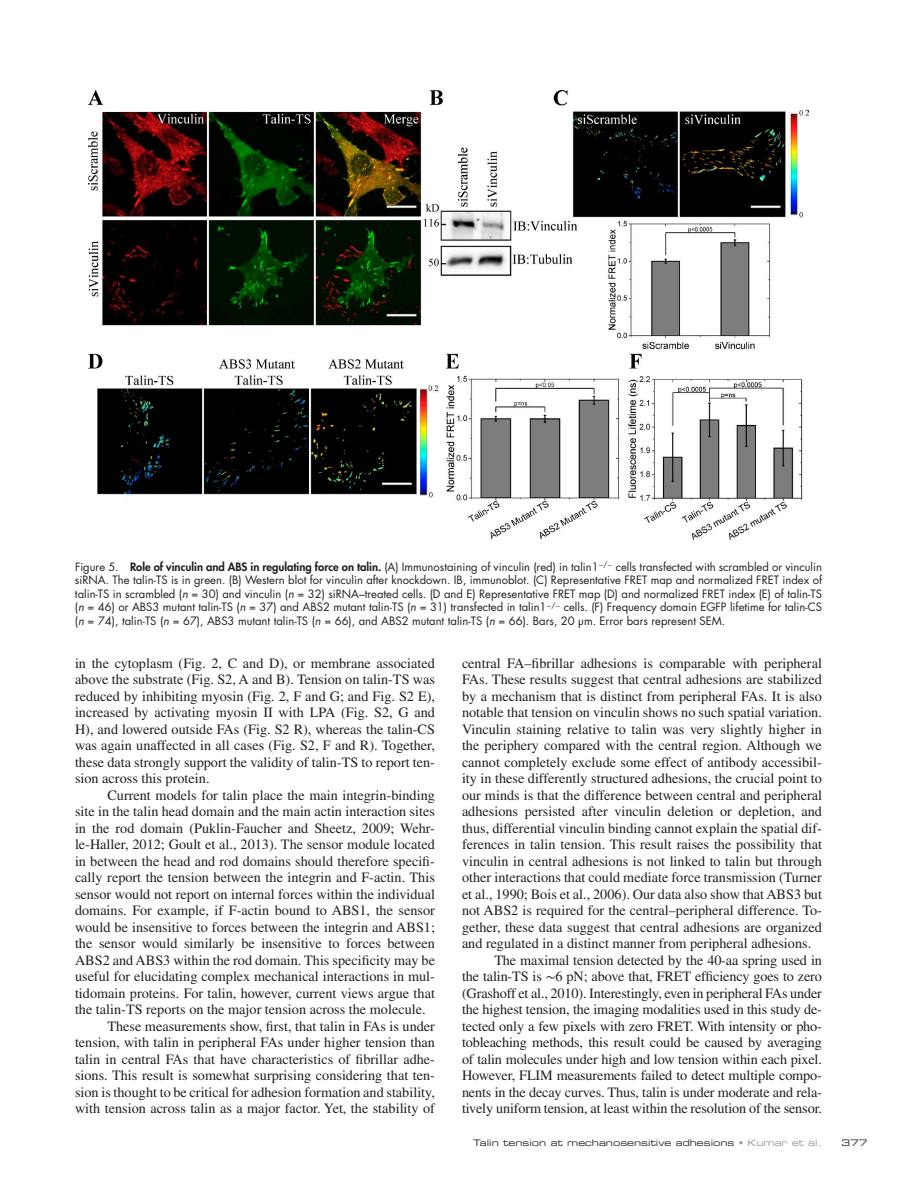
<style>
.page{position:relative;width:918px;height:1188px;background:#fff}
.page>*{position:absolute;margin:0;border:0;box-sizing:border-box;transform-origin:0 0}
.t1{font:14.25px/16.5px "Times LT Std";color:#231f20;text-align:justify}
.t2{font:11.25px/13.5px "Futura Std";color:#231f20;text-align:justify}
.t3{font:9px "Eurostile LT Std Ex 2";color:#231f20}
.s1{font-weight:800}
.s2{font-style:italic}
.s3{font-family:"STIX General"}
.s4{color:#949698}
</style>
<div class="page">
<img style="left:88px;top:90px;width:720px;height:449px">
<p class="t2" style="left:75px;top:560px;width:749px">Figure 5. <span class="s1">Role of vinculin and ABS in regulating force on talin.</span> (A) Immunostaining of vinculin (red) in talin1<sup>−</sup><sup>/</sup><sup>−</sup> cells transfected with scrambled or vinculin siRNA. The talin-TS is in green. (B) Western blot for vinculin after knockdown. IB, immunoblot. (C) Representative FRET map and normalized FRET index of talin-TS in scrambled (<span class="s2">n</span> = 30) and vinculin (<span class="s2">n</span> = 32) siRNA–treated cells. (D and E) Representative FRET map (D) and normalized FRET index (E) of talin-TS (<span class="s2">n</span> = 46) or ABS3 mutant talin-TS (<span class="s2">n</span> = 37) and ABS2 mutant talin-TS (<span class="s2">n</span> = 31) transfected in talin1<sup>−</sup><sup>/</sup><sup>−</sup> cells. (F) Frequency domain EGFP lifetime for talin-CS (<span class="s2">n</span> = 74), talin-TS (<span class="s2">n</span> = 67), ABS3 mutant talin-TS (<span class="s2">n</span> = 66), and ABS2 mutant talin-TS (<span class="s2">n</span> = 66). Bars, 20 µm. Error bars represent SEM.</p>
<p class="t1" style="left:75px;top:654px;width:362px">in the cytoplasm (Fig. 2, C and D), or membrane associated above the substrate (Fig. S2, A and B). Tension on talin-TS was reduced by inhibiting myosin (Fig. 2, F and G; and Fig. S2 E), increased by activating myosin II with LPA (Fig. S2, G and H), and lowered outside FAs (Fig. S2 R), whereas the talin-CS was again unaffected in all cases (Fig. S2, F and R). Together, these data strongly support the validity of talin-TS to report ten&shy;sion across this protein.</p>
<p class="t1" style="left:107px;top:786px;width:329px">Current models for talin place the main integrin-binding</p>
<p class="t1" style="left:75px;top:803px;width:361px">site in the talin head domain and the main actin interaction sites</p>
<p class="t1" style="left:75px;top:819px;width:361px">in the rod domain (Puklin-Faucher and Sheetz, 2009; Wehr-</p>
<p class="t1" style="left:75px;top:836px;width:362px">le-Haller, 2012; Goult et al., 2013). The sensor module located</p>
<p class="t1" style="left:75px;top:852px;width:361px">in between the head and rod domains should therefore specifi-</p>
<p class="t1" style="left:75px;top:869px;width:361px">cally report the tension between the integrin and F-actin. This</p>
<p class="t1" style="left:75px;top:885px;width:362px">sensor would not report on internal forces within the individual</p>
<p class="t1" style="left:75px;top:902px;width:362px">domains. For example, if F-actin bound to ABS1, the sensor</p>
<p class="t1" style="left:75px;top:918px;width:362px">would be insensitive to forces between the integrin and ABS1;</p>
<p class="t1" style="left:75px;top:935px;width:361px">the sensor would similarly be insensitive to forces between</p>
<p class="t1" style="left:75px;top:951px;width:362px">ABS2 and ABS3 within the rod domain. This specificity may be</p>
<p class="t1" style="left:75px;top:968px;width:362px">useful for elucidating complex mechanical interactions in mul-</p>
<p class="t1" style="left:75px;top:984px;width:361px">tidomain proteins. For talin, however, current views argue that</p>
<p class="t1" style="left:75px;top:1001px;width:352px">the talin-TS reports on the major tension across the molecule.</p>
<p class="t1" style="left:107px;top:1017px;width:329px">These measurements show, first, that talin in FAs is under</p>
<p class="t1" style="left:75px;top:1034px;width:361px">tension, with talin in peripheral FAs under higher tension than</p>
<p class="t1" style="left:75px;top:1050px;width:362px">talin in central FAs that have characteristics of fibrillar adhe-</p>
<p class="t1" style="left:75px;top:1067px;width:362px">sions. This result is somewhat surprising considering that ten-</p>
<p class="t1" style="left:75px;top:1083px;width:362px">sion is thought to be critical for adhesion formation and stability,</p>
<p class="t1" style="left:75px;top:1100px;width:361px">with tension across talin as a major factor. Yet, the stability of</p>
<p class="t1" style="left:462px;top:654px;width:361px">central FA–fibrillar adhesions is comparable with peripheral</p>
<p class="t1" style="left:462px;top:671px;width:362px">FAs. These results suggest that central adhesions are stabilized</p>
<p class="t1" style="left:462px;top:687px;width:361px">by a mechanism that is distinct from peripheral FAs. It is also</p>
<p class="t1" style="left:462px;top:704px;width:361px">notable that tension on vinculin shows no such spatial variation.</p>
<p class="t1" style="left:462px;top:720px;width:362px">Vinculin staining relative to talin was very slightly higher in</p>
<p class="t1" style="left:462px;top:737px;width:361px">the periphery compared with the central region. Although we</p>
<p class="t1" style="left:462px;top:753px;width:361px">cannot completely exclude some effect of antibody accessibil-</p>
<p class="t1" style="left:462px;top:770px;width:361px">ity in these differently structured adhesions, the crucial point to</p>
<p class="t1" style="left:462px;top:786px;width:362px">our minds is that the difference between central and peripheral</p>
<p class="t1" style="left:462px;top:803px;width:362px">adhesions persisted after vinculin deletion or depletion, and</p>
<p class="t1" style="left:462px;top:819px;width:361px">thus, differential vinculin binding cannot explain the spatial dif-</p>
<p class="t1" style="left:462px;top:836px;width:361px">ferences in talin tension. This result raises the possibility that</p>
<p class="t1" style="left:462px;top:852px;width:361px">vinculin in central adhesions is not linked to talin but through</p>
<p class="t1" style="left:462px;top:869px;width:361px">other interactions that could mediate force transmission (Turner</p>
<p class="t1" style="left:462px;top:885px;width:361px">et al., 1990; Bois et al., 2006). Our data also show that ABS3 but</p>
<p class="t1" style="left:462px;top:902px;width:362px">not ABS2 is required for the central–peripheral difference. To-</p>
<p class="t1" style="left:462px;top:918px;width:362px">gether, these data suggest that central adhesions are organized</p>
<p class="t1" style="left:462px;top:935px;width:351px">and regulated in a distinct manner from peripheral adhesions.</p>
<p class="t1" style="left:494px;top:951px;width:329px">The maximal tension detected by the 40-aa spring used in</p>
<p class="t1" style="left:462px;top:968px;width:362px">the talin-TS is <span class="s3">∼</span>6 pN; above that, FRET efficiency goes to zero</p>
<p class="t1" style="left:462px;top:984px;width:362px">(Grashoff et al., 2010). Interestingly, even in peripheral FAs under</p>
<p class="t1" style="left:462px;top:1001px;width:362px">the highest tension, the imaging modalities used in this study de-</p>
<p class="t1" style="left:462px;top:1017px;width:362px">tected only a few pixels with zero FRET. With intensity or pho-</p>
<p class="t1" style="left:462px;top:1034px;width:361px">tobleaching methods, this result could be caused by averaging</p>
<p class="t1" style="left:462px;top:1050px;width:361px">of talin molecules under high and low tension within each pixel.</p>
<p class="t1" style="left:462px;top:1067px;width:361px">However, FLIM measurements failed to detect multiple compo-</p>
<p class="t1" style="left:462px;top:1083px;width:361px">nents in the decay curves. Thus, talin is under moderate and rela-</p>
<p class="t1" style="left:462px;top:1100px;width:362px">tively uniform tension, at least within the resolution of the sensor.</p>
<p class="t3" style="left:473px;top:1136px;width:350px">Talin tension at mechanosensitive adhesions <span class="s4">• Kumar et al.</span></p>
<p class="t3" style="left:841px;top:1136px;width:28px">377</p>
</div>
